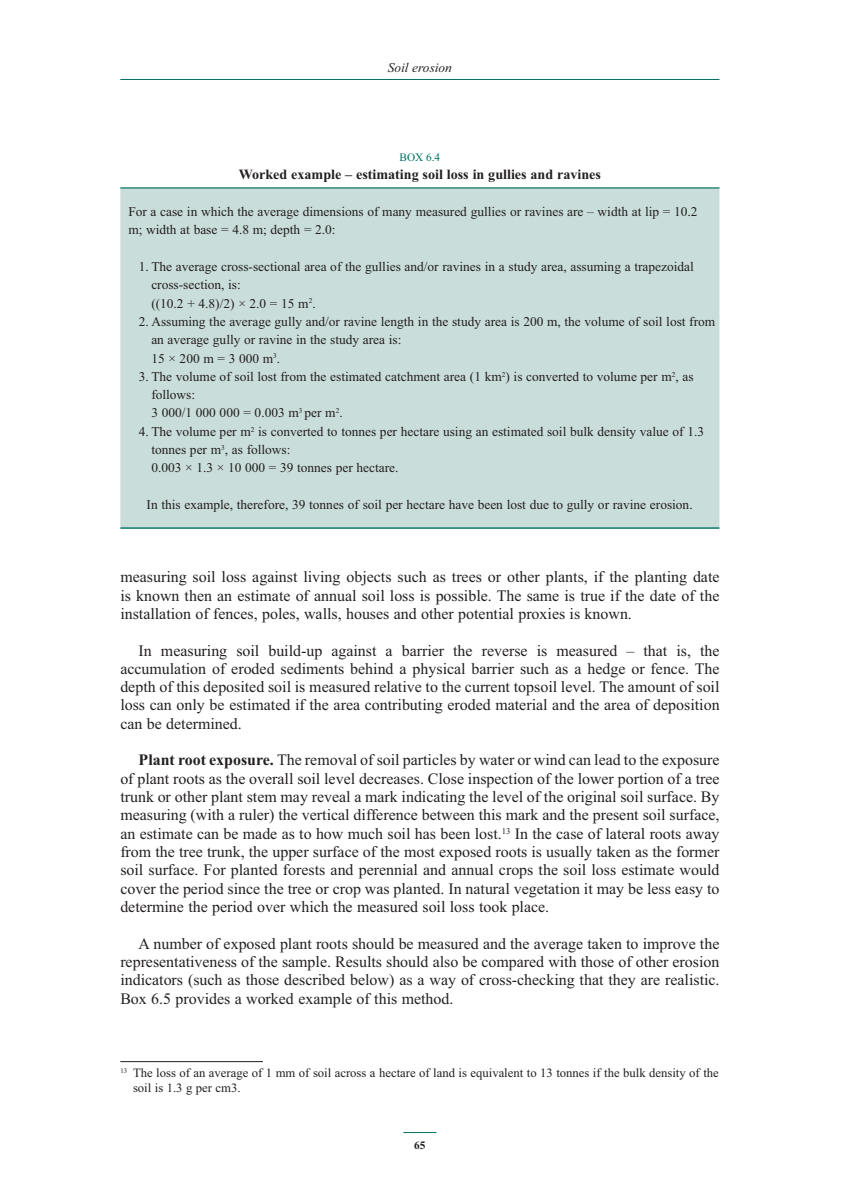
<style>
.page{position:relative;width:847px;height:1188px;background:#fff}
.page>*{position:absolute;margin:0;border:0;box-sizing:border-box;transform-origin:0 0}
.t1{font:15.9px/18.3px "Times New Roman";color:#231f20;text-align:justify}
.t2{font:700 14.1px "Times New Roman";color:#231f20}
.t3{font:13.35px/18.3px "Times New Roman";color:#231f20}
.t4{font:italic 13.35px "Times New Roman";color:#231f20}
.t5{font:12.75px/14.9px "Times New Roman";color:#231f20}
.t6{font:11.25px "Times New Roman";color:#007061}
.t7{font:700 11.25px "Times New Roman";color:#231f20}
.s1{font-weight:700}
</style>
<div class="page">
<hr style="left:403px;top:1132px;width:33px;height:1px;background:#007061">
<hr style="left:120px;top:79px;width:599px;height:1px;background:#007061">
<hr style="left:120px;top:187px;width:599px;height:2px;background:#007061">
<div style="left:120px;top:189px;width:599px;height:338px;background:#c9ddda"></div>
<hr style="left:120px;top:527px;width:599px;height:2px;background:#007061">
<hr style="left:120px;top:1061px;width:143px;height:1px;background:#231f20">
<p class="t4" style="left:388px;top:63px;width:66px">Soil erosion</p>
<p class="t6" style="left:400px;top:153px;width:42px">BOX 6.4</p>
<p class="t2" style="left:239px;top:170px;width:364px">Worked example – estimating soil loss in gullies and ravines</p>
<p class="t3" style="left:128px;top:204px;width:571px">For a case in which the average dimensions of many measured gullies or ravines are – width at lip = 10.2 m; width at base = 4.8 m; depth = 2.0:</p>
<p class="t3" style="left:151px;top:259px;width:544px;text-indent:-13px">1. The average cross-sectional area of the gullies and/or ravines in a study area, assuming a trapezoidal cross-section, is:<br>((10.2 + 4.8)/2) × 2.0 = 15 m<sup>2</sup>.</p>
<p class="t3" style="left:151px;top:314px;width:565px;text-indent:-13px">2. Assuming the average gully and/or ravine length in the study area is 200 m, the volume of soil lost from an average gully or ravine in the study area is:<br>15 × 200 m = 3 000 m<sup>3</sup>.</p>
<p class="t3" style="left:151px;top:368px;width:544px;text-indent:-13px">3. The volume of soil lost from the estimated catchment area (1 km<sup>2</sup>) is converted to volume per m<sup>2</sup>, as follows:<br>3 000/1 000 000 = 0.003 m<sup>3</sup> per m<sup>2</sup>.</p>
<p class="t3" style="left:151px;top:423px;width:554px;text-indent:-13px">4. The volume per m<sup>2</sup> is converted to tonnes per hectare using an estimated soil bulk density value of 1.3 tonnes per m<sup>3</sup>, as follows:<br>0.003 × 1.3 × 10 000 = 39 tonnes per hectare.</p>
<p class="t3" style="left:147px;top:497px;width:548px">In this example, therefore, 39 tonnes of soil per hectare have been lost due to gully or ravine erosion.</p>
<p class="t1" style="left:120px;top:569px;width:601px">measuring soil loss against living objects such as trees or other plants, if the planting date is known then an estimate of annual soil loss is possible. The same is true if the date of the installation of fences, poles, walls, houses and other potential proxies is known.</p>
<p class="t1" style="left:120px;top:643px;width:601px;text-indent:18px">In measuring soil build-up against a barrier the reverse is measured – that is, the accumulation of eroded sediments behind a physical barrier such as a hedge or fence. The depth of this deposited soil is measured relative to the current topsoil level. The amount of soil loss can only be estimated if the area contributing eroded material and the area of deposition can be determined.</p>
<p class="t1" style="left:120px;top:752px;width:601px;text-indent:18px"><span class="s1">Plant root exposure.</span> The removal of soil particles by water or wind can lead to the exposure of plant roots as the overall soil level decreases. Close inspection of the lower portion of a tree trunk or other plant stem may reveal a mark indicating the level of the original soil surface. By measuring (with a ruler) the vertical difference between this mark and the present soil surface, an estimate can be made as to how much soil has been lost.<sup>13</sup> In the case of lateral roots away from the tree trunk, the upper surface of the most exposed roots is usually taken as the former soil surface. For planted forests and perennial and annual crops the soil loss estimate would cover the period since the tree or crop was planted. In natural vegetation it may be less easy to determine the period over which the measured soil loss took place.</p>
<p class="t1" style="left:120px;top:936px;width:601px;text-indent:18px">A number of exposed plant roots should be measured and the average taken to improve the representativeness of the sample. Results should also be compared with those of other erosion indicators (such as those described below) as a way of cross-checking that they are realistic.<br>Box 6.5 provides a worked example of this method.</p>
<p class="t5" style="left:133px;top:1067px;width:587px;text-indent:-13px"><sup>13</sup> The loss of an average of 1 mm of soil across a hectare of land is equivalent to 13 tonnes if the bulk density of the soil is 1.3 g per cm3.</p>
<p class="t7" style="left:414px;top:1141px;width:13px">65</p>
</div>
